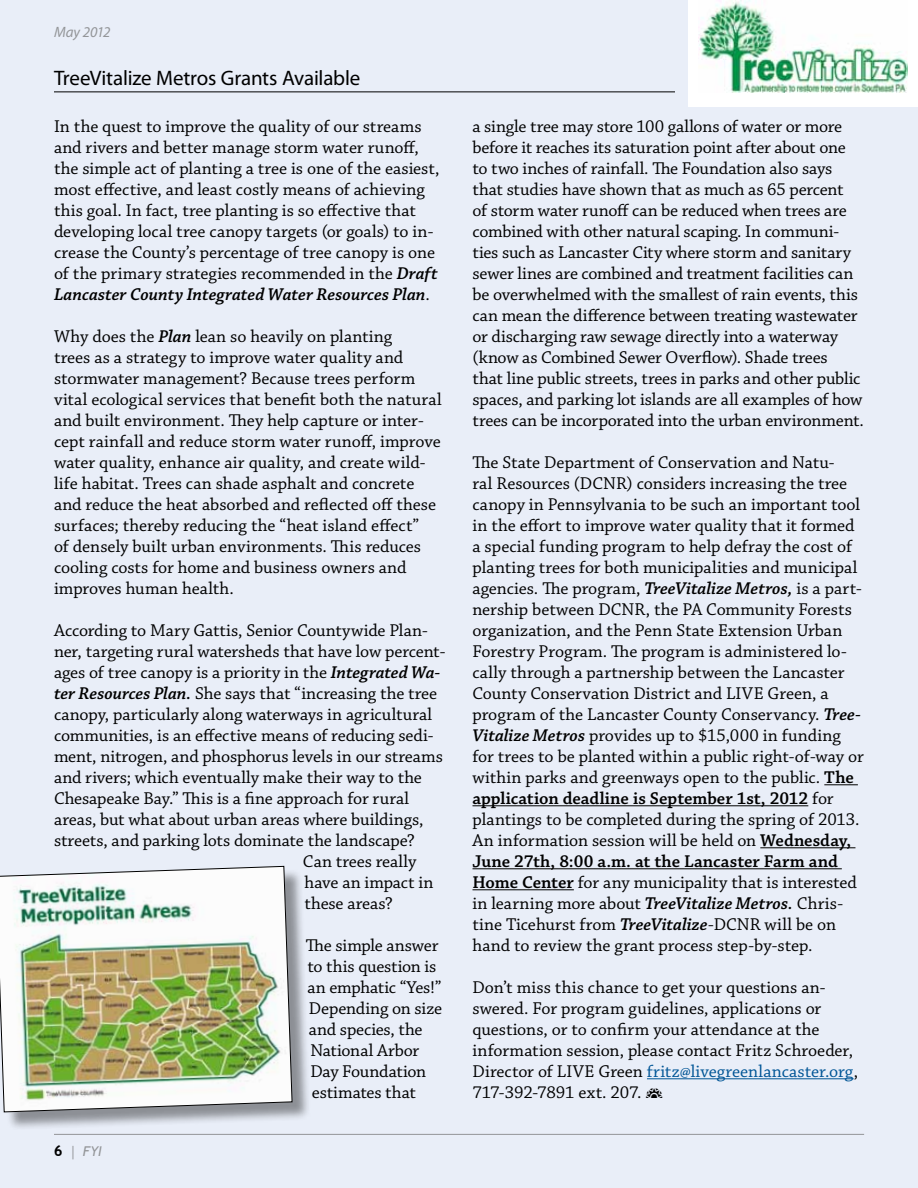
<style>
.page{position:relative;width:918px;height:1188px;background:#e9eef8}
.page>*{position:absolute;margin:0;border:0;box-sizing:border-box;transform-origin:0 0}
.t1{font:21px "Myriad Pro";letter-spacing:-.01em;color:#000}
.t2{font:18px/21px "Chaparral Pro";letter-spacing:-.005em;color:#000}
.t3{font:italic 15px "Myriad Pro";letter-spacing:-.01em;color:#939598}
.t4{font:italic 13.5px "Trebuchet MS";color:#939598}
.s1{font-weight:600;font-style:italic}
.s2{font-weight:700;font-style:normal;font-size:15px;color:#000}
.s3{font-family:"Myriad Pro";font-style:normal}
.s4{font-weight:600}
.s5{color:#005596}
</style>
<div class="page">
<hr style="left:54px;top:1134px;width:810px;height:1px;background:#939598">
<hr style="left:54px;top:92px;width:621px;height:1px;background:#000">
<hr style="left:824px;top:784px;width:34px;height:1px;background:#000">
<hr style="left:472px;top:805px;width:336px;height:1px;background:#000">
<hr style="left:760px;top:847px;width:95px;height:1px;background:#000">
<hr style="left:472px;top:868px;width:370px;height:1px;background:#000">
<hr style="left:472px;top:889px;width:102px;height:1px;background:#000">
<hr style="left:647px;top:1078px;width:207px;height:1px;background:#005596">
<div style="left:688px;top:0;width:230px;height:106px;background:#fff"></div>
<img style="left:699px;top:0;width:208px;height:93px">
<div style="left:0;top:869px;width:311px;height:261px;background:#000;opacity:.4"></div>
<img style="left:0;top:866px;width:292px;height:246px">
<p class="t3" style="left:54px;top:23px;width:58px">May 2012</p>
<p class="t1" style="left:54px;top:65px;width:308px">TreeVitalize Metros Grants Available</p>
<p class="t2" style="left:54px;top:117px;width:387px">In the quest to improve the quality of our streams and rivers and better manage storm water runoff, the simple act of planting a tree is one of the easiest, most effective, and least costly means of achieving this goal. In fact, tree planting is so effective that developing local tree canopy targets (or goals) to in&shy;crease the County’s percentage of tree canopy is one of the primary strategies recommended in the <span class="s1">Draft Lancaster County Integrated Water Resources Plan</span>.</p>
<p class="t2" style="left:54px;top:327px;width:389px">Why does the <span class="s1">Plan</span> lean so heavily on planting<br>trees as a strategy to improve water quality and stormwater management? Because trees perform vital ecological services that benefit both the natural and built environment. They help capture or inter&shy;cept rainfall and reduce storm water runoff, improve water quality, enhance air quality, and create wild&shy;life habitat. Trees can shade asphalt and concrete and reduce the heat absorbed and reflected off these surfaces; thereby reducing the “heat island effect”<br>of densely built urban environments. This reduces cooling costs for home and business owners and improves human health.</p>
<p class="t2" style="left:54px;top:621px;width:375px">According to Mary Gattis, Senior Countywide Plan-</p>
<p class="t2" style="left:54px;top:642px;width:393px">ner, targeting rural watersheds that have low percent-</p>
<p class="t2" style="left:54px;top:663px;width:388px">ages of tree canopy is a priority in the <span class="s1">Integrated Wa-</span></p>
<p class="t2" style="left:54px;top:684px;width:385px"><span class="s1">ter Resources Plan.</span> She says that “increasing the tree</p>
<p class="t2" style="left:54px;top:705px;width:380px">canopy, particularly along waterways in agricultural</p>
<p class="t2" style="left:54px;top:726px;width:381px">communities, is an effective means of reducing sedi-</p>
<p class="t2" style="left:54px;top:747px;width:390px">ment, nitrogen, and phosphorus levels in our streams</p>
<p class="t2" style="left:54px;top:768px;width:369px">and rivers; which eventually make their way to the</p>
<p class="t2" style="left:54px;top:789px;width:357px">Chesapeake Bay.” This is a fine approach for rural</p>
<p class="t2" style="left:54px;top:810px;width:371px">areas, but what about urban areas where buildings,</p>
<p class="t2" style="left:54px;top:831px;width:362px">streets, and parking lots dominate the landscape?</p>
<p class="t2" style="left:303px;top:852px;width:115px">Can trees really</p>
<p class="t2" style="left:304px;top:873px;width:131px">have an impact in</p>
<p class="t2" style="left:304px;top:894px;width:90px">these areas?</p>
<p class="t2" style="left:306px;top:936px;width:138px">The simple answer to this question is an emphatic “Yes!”<br>Depending on size and species, the<br>National Arbor<br>Day Foundation estimates that</p>
<p class="t4" style="left:54px;top:1143px;width:50px"><span class="s2">6</span> <span class="s3">|</span> FYI</p>
<p class="t2" style="left:472px;top:117px;width:393px">a single tree may store 100 gallons of water or more before it reaches its saturation point after about one to two inches of rainfall. The Foundation also says that studies have shown that as much as 65 percent<br>of storm water runoff can be reduced when trees are combined with other natural scaping. In communi&shy;ties such as Lancaster City where storm and sanitary sewer lines are combined and treatment facilities can be overwhelmed with the smallest of rain events, this can mean the difference between treating wastewater or discharging raw sewage directly into a waterway (know as Combined Sewer Overflow). Shade trees<br>that line public streets, trees in parks and other public spaces, and parking lot islands are all examples of how trees can be incorporated into the urban environment.</p>
<p class="t2" style="left:472px;top:453px;width:393px">The State Department of Conservation and Natu-<br>ral Resources (DCNR) considers increasing the tree canopy in Pennsylvania to be such an important tool in the effort to improve water quality that it formed a special funding program to help defray the cost of planting trees for both municipalities and municipal agencies. The program, <span class="s1">TreeVitalize Metros,</span> is a part&shy;nership between DCNR, the PA Community Forests organization, and the Penn State Extension Urban Forestry Program. The program is administered lo&shy;cally through a partnership between the Lancaster County Conservation District and LIVE Green, a program of the Lancaster County Conservancy. <span class="s1">Tree-Vitalize Metros</span> provides up to $15,000 in funding for trees to be planted within a public right-of-way or within parks and greenways open to the public. <span class="s4">The application deadline is September 1st, 2012</span> for plantings to be completed during the spring of 2013.<br>An information session will be held on <span class="s4">Wednesday, June 27th, 8:00 a.m. at the Lancaster Farm and Home Center</span> for any municipality that is interested in learning more about <span class="s1">TreeVitalize Metros.</span> Chris&shy;tine Ticehurst from <span class="s1">TreeVitalize</span>-DCNR will be on hand to review the grant process step-by-step.</p>
<p class="t2" style="left:472px;top:978px;width:387px">Don’t miss this chance to get your questions an&shy;swered. For program guidelines, applications or questions, or to confirm your attendance at the information session, please contact Fritz Schroeder, Director of LIVE Green <span class="s5">fritz@livegreenlancaster.org</span>, 717-392-7891 ext. 207. t</p>
</div>
